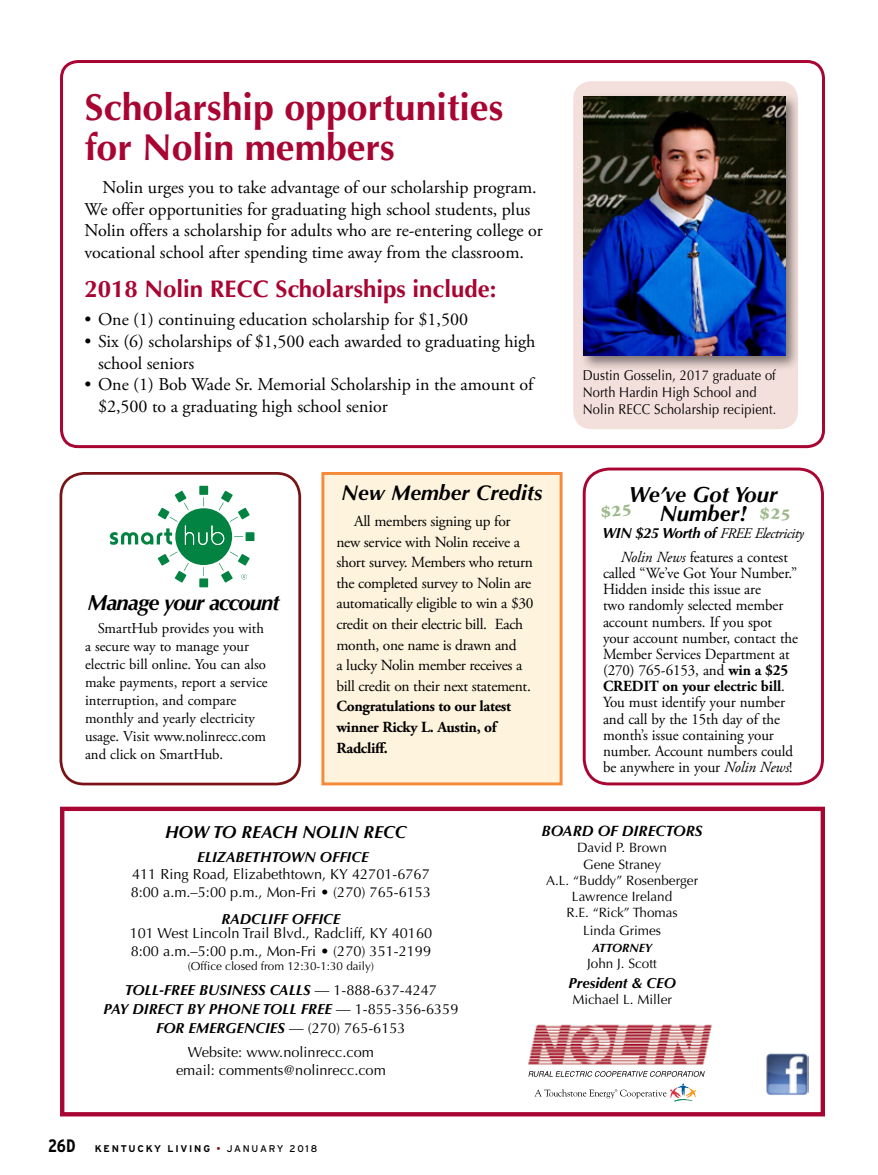
<style>
.page{position:relative;width:878px;height:1175px;background:#fff}
.page>*{position:absolute;margin:0;border:0;box-sizing:border-box;transform-origin:0 0}
.t1{font:700 37.5px/40.5px "Optima";color:#a90533}
.t2{font:700 24px "Optima";color:#a90533}
.t3{font:italic 700 22.05px "Optima";color:#000}
.t4{font:italic 700 21.9px "Optima";letter-spacing:-.04em;color:#000}
.t5{font:italic 700 21.3px "Optima";color:#000}
.t6{font:18px/21.6px "Adobe Garamond Pro";color:#000}
.t7{font:700 condensed 18px "Interstate";color:#000}
.t8{font:italic 700 17.4px "Optima";color:#000}
.t9{font:15.45px/16.2px "Adobe Garamond Pro";letter-spacing:-.005em;color:#000}
.t10{font:700 15.45px/20.5px "Adobe Garamond Pro";letter-spacing:-.02em;color:#000}
.t11{font:15px/18px "Adobe Garamond Pro";color:#000}
.t12{font:italic 700 15px "Optima";color:#000}
.t13{font:italic 14.7px "Adobe Garamond Pro";letter-spacing:-.03em;color:#000}
.t14{font:14.55px/17.4px "Optima";color:#000}
.t15{font:italic 700 14.55px/18.9px "Optima";color:#000;text-align:center}
.t16{font:14.25px/17.1px "Optima";letter-spacing:.01em;color:#000;scale:.9 1}
.t17{font:13.5px/16.2px "Optima";color:#000;text-align:center}
.t18{font:italic 700 12px "Optima";color:#000}
.t19{font:11.7px "Optima";color:#000}
.t20{font:700 9.75px "Interstate";letter-spacing:.18em;color:#000}
.s1{font-family:"Optima";font-weight:700}
.s2{font-style:italic}
.s3{font-weight:700}
.s4{font-weight:400;font-style:normal}
.s5{font-weight:400;color:#7a1315}
.s6{font-weight:400}
</style>
<div class="page">
<div style="left:60px;top:806px;width:765px;height:310px;border:4px solid #a90533"></div>
<img style="left:528px;top:1024px;width:184px;height:41px">
<svg style="left:528px;top:1071px;width:176px;height:5px"></svg>
<svg style="left:534px;top:1083px;width:162px;height:19px"></svg>
<img style="left:766px;top:1053px;width:42px;height:42px">
<div style="left:573px;top:81px;width:225px;height:348px;background:#f3dfdb;border-radius:18px"></div>
<div style="left:580px;top:92px;width:220px;height:279px;background:#000;opacity:.49"></div>
<img style="left:584px;top:96px;width:201px;height:260px">
<div style="left:60px;top:60px;width:765px;height:388px;border:3px solid #a90533;border-radius:17px"></div>
<div style="left:323px;top:473px;width:238px;height:311px;background:#fef3dd"></div>
<div style="left:321px;top:472px;width:241px;height:313px;border:3px solid #f68a39"></div>
<div style="left:582px;top:467px;width:242px;height:318px;border:3px solid #a90533;border-radius:25px"></div>
<div style="left:59px;top:472px;width:242px;height:313px;border:3px solid #7a1315;border-radius:23px"></div>
<svg style="left:110px;top:486px;width:144px;height:101px"></svg>
<h1 class="t1" style="left:85px;top:87px;width:420px">Scholarship opportunities for Nolin members</h1>
<p class="t6" style="left:84px;top:177px;width:460px;text-indent:18px">Nolin urges you to take advantage of our scholarship program.<br>We offer opportunities for graduating high school students, plus Nolin offers a scholarship for adults who are re-entering college or vocational school after spending time away from the classroom.</p>
<h2 class="t2" style="left:84px;top:275px;width:413px">2018 Nolin RECC Scholarships include:</h2>
<p class="t6" style="left:84px;top:309px;width:385px">• One (1) continuing education scholarship for $1,500</p>
<p class="t6" style="left:98px;top:331px;width:439px;text-indent:-14px">• Six (6) scholarships of $1,500 each awarded to graduating high school seniors</p>
<p class="t6" style="left:98px;top:374px;width:437px;text-indent:-14px">• One (1) Bob Wade Sr. Memorial Scholarship in the amount of $2,500 to a graduating high school senior</p>
<h3 class="t4" style="left:88px;top:589px;width:193px">Manage your account</h3>
<p class="t11" style="left:85px;top:620px;width:184px;text-indent:13px">SmartHub provides you with a secure way to manage your electric bill online. You can also make payments, report a service interruption, and compare monthly and yearly electricity usage. Visit www.nolinrecc.com and click on SmartHub.</p>
<h3 class="t5" style="left:341px;top:480px;width:202px">New Member Credits</h3>
<p class="t9" style="left:336px;top:511px;width:199px;line-height:20.5px;text-indent:18px">All members signing up for new service with Nolin receive a short survey. Members who return the completed survey to Nolin are automatically eligible to win a $30 credit on their electric bill. Each month, one name is drawn and<br>a lucky Nolin member receives a bill credit on their next statement.</p>
<p class="t10" style="left:336px;top:696px;width:176px">Congratulations to our latest winner Ricky L. Austin, of<br>Radcliff.</p>
<p class="t16" style="left:583px;top:366px;width:216px">Dustin Gosselin, 2017 graduate of<br>North Hardin High School and<br>Nolin RECC Scholarship recipient.</p>
<h3 class="t3" style="left:628px;top:482px;width:150px">We’ve Got Your</h3>
<h3 class="t3" style="left:659px;top:501px;width:88px">Number!</h3>
<p class="t13" style="left:602px;top:524px;width:203px"><span class="s1">WIN $25 Worth of</span> FREE Electricity</p>
<p class="t9" style="left:603px;top:549px;width:196px;text-indent:18px"><span class="s2">Nolin News</span> features a contest called “We’ve Got Your Number.”<br>Hidden inside this issue are<br>two randomly selected member account numbers. If you spot your account number, contact the<br>Member Services Department at (270) 765-6153, and <span class="s3">win a $25<br>CREDIT on your electric bill</span>.<br>You must identify your number and call by the 15th day of the month’s issue containing your number. Account numbers could be anywhere in your <span class="s2">Nolin News</span>!</p>
<p class="t8" style="left:165px;top:821px;width:243px">HOW TO REACH NOLIN RECC</p>
<p class="t15" style="left:197px;top:847px;width:173px">ELIZABETHTOWN OFFICE</p>
<p class="t14" style="left:131px;top:866px;width:302px">411 Ring Road, Elizabethtown, KY 42701-6767<br>8:00 a.m.–5:00 p.m., Mon-Fri • (270) 765-6153</p>
<p class="t15" style="left:221px;top:909px;width:121px">RADCLIFF OFFICE</p>
<p class="t14" style="left:130px;top:924px;width:304px">101 West Lincoln Trail Blvd., Radcliff, KY 40160<br>8:00 a.m.–5:00 p.m., Mon-Fri • (270) 351-2199</p>
<p class="t19" style="left:188px;top:959px;width:188px">(Office closed from 12:30-1:30 daily)</p>
<p class="t15" style="left:103px;top:981px;width:356px">TOLL-FREE BUSINESS CALLS <span class="s4">— 1-888-637-4247<br></span>PAY DIRECT BY PHONE TOLL FREE <span class="s4">— 1-855-356-6359<br></span>FOR EMERGENCIES <span class="s4">— (270) 765-6153</span></p>
<p class="t14" style="left:176px;top:1043px;width:211px;text-align:center">Website: www.nolinrecc.com email: comments@nolinrecc.com</p>
<p class="t7" style="left:48px;top:1136px;width:29px">26D</p>
<p class="t20" style="left:95px;top:1143px;width:224px">KENTUCKY LIVING <span class="s5">•</span> <span class="s6">JANUARY 2018</span></p>
<p class="t12" style="left:541px;top:822px;width:163px">BOARD OF DIRECTORS</p>
<p class="t17" style="left:546px;top:839px;width:153px">David P. Brown<br>Gene Straney<br>A.L. “Buddy” Rosenberger<br>Lawrence Ireland<br>R.E. “Rick” Thomas</p>
<p class="t17" style="left:583px;top:922px;width:80px">Linda Grimes</p>
<p class="t18" style="left:592px;top:941px;width:62px">ATTORNEY</p>
<p class="t17" style="left:587px;top:955px;width:71px">John J. Scott</p>
<p class="t15" style="left:568px;top:973px;width:109px">President &amp; CEO</p>
<p class="t17" style="left:572px;top:991px;width:101px">Michael L. Miller</p>
</div>
